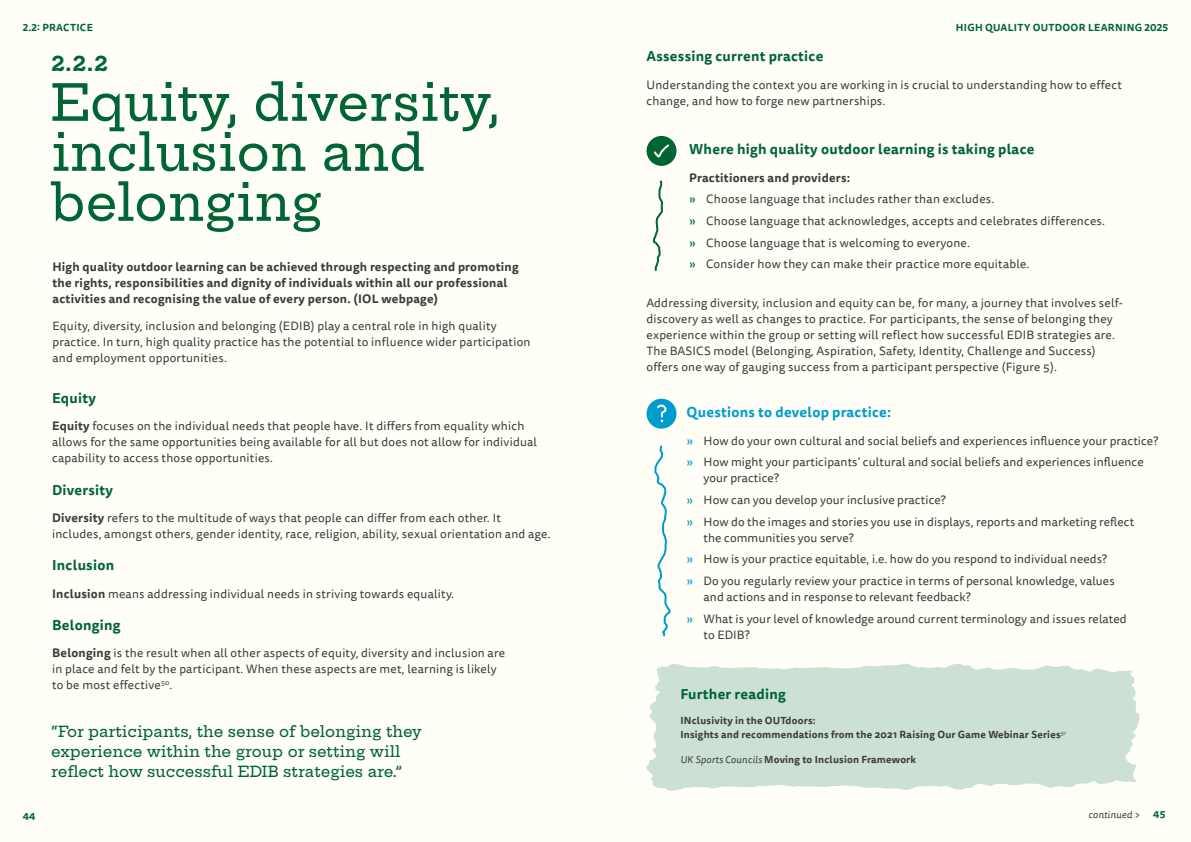
<style>
.page{position:relative;width:1191px;height:842px;background:#fffef7}
.page>*{position:absolute;margin:0;border:0;box-sizing:border-box;transform-origin:0 0}
.t1{font:500 50px/50px "Hepta Slab";color:#006533}
.t2{font:700 20px "Hepta Slab";color:#006533}
.t3{font:500 15px/20px "Hepta Slab";color:#006533}
.t4{font:700 14px "Tisa Sans Pro";letter-spacing:.02em;color:#006533}
.t5{font:700 14px "Tisa Sans Pro";letter-spacing:.02em;color:#009cce}
.t6{font:12px/16px "Tisa Sans Pro";letter-spacing:.02em;color:#3c3c3b}
.t7{font:700 12px/16px "Tisa Sans Pro";letter-spacing:.02em;color:#3c3c3b}
.t8{font:700 10px/14px "Tisa Sans Pro";letter-spacing:.02em;color:#3c3c3b}
.t9{font:700 10px "Tisa Sans Pro";letter-spacing:.03em;color:#006533}
.t10{font:italic 10px "Tisa Sans Pro";letter-spacing:.015em;color:#3c3c3b}
.s1{font-weight:700}
.s2{font-weight:500;color:#1a7447}
.s3{font-weight:500;color:#1aa6d3}
.s4{font-weight:400;font-style:italic}
</style>
<div class="page">
<svg style="left:646px;top:664px;width:494px;height:127px;background:#d0e2d9"></svg>
<svg style="left:654px;top:445px;width:17px;height:192px"></svg>
<div style="left:646px;top:399px;width:30px;height:30px;background:#009cce;border-radius:50%"></div>
<svg style="left:657px;top:404px;width:10px;height:19px"></svg>
<div style="left:646px;top:136px;width:30px;height:30px;background:#006533;border-radius:50%"></div>
<svg style="left:654px;top:144px;width:15px;height:14px"></svg>
<svg style="left:652px;top:180px;width:11px;height:91px"></svg>
<p class="t9" style="left:23px;top:20px;width:72px">2.2: PRACTICE</p>
<h2 class="t2" style="left:51px;top:52px;width:58px">2.2.2</h2>
<h1 class="t1" style="left:51px;top:79px;width:450px">Equity, diversity, inclusion and belonging</h1>
<p class="t7" style="left:52px;top:258px;width:468px">High quality outdoor learning can be achieved through respecting and promoting the rights, responsibilities and dignity of individuals within all our professional activities and recognising the value of every person. (IOL webpage)</p>
<p class="t6" style="left:52px;top:318px;width:479px">Equity, diversity, inclusion and belonging (EDIB) play a central role in high quality practice. In turn, high quality practice has the potential to influence wider participation and employment opportunities.</p>
<p class="t4" style="left:52px;top:388px;width:45px">Equity</p>
<p class="t6" style="left:52px;top:419px;width:486px"><span class="s1">Equity</span> focuses on the individual needs that people have. It differs from equality which allows for the same opportunities being available for all but does not allow for individual capability to access those opportunities.</p>
<p class="t4" style="left:52px;top:479px;width:62px">Diversity</p>
<p class="t6" style="left:52px;top:510px;width:500px"><span class="s1">Diversity</span> refers to the multitude of ways that people can differ from each other. It includes, amongst others, gender identity, race, religion, ability, sexual orientation and age.</p>
<p class="t4" style="left:52px;top:555px;width:63px">Inclusion</p>
<p class="t6" style="left:52px;top:586px;width:403px"><span class="s1">Inclusion</span> means addressing individual needs in striving towards equality.</p>
<p class="t4" style="left:52px;top:614px;width:70px">Belonging</p>
<p class="t6" style="left:52px;top:645px;width:454px"><span class="s1">Belonging</span> is the result when all other aspects of equity, diversity and inclusion are in place and felt by the participant. When these aspects are met, learning is likely to be most effective<sup>50</sup>.</p>
<p class="t3" style="left:51px;top:721px;width:372px">“For participants, the sense of belonging they experience within the group or setting will reflect how successful EDIB strategies are.”</p>
<p class="t9" style="left:956px;top:20px;width:214px">HIGH QUALITY OUTDOOR LEARNING 2025</p>
<p class="t4" style="left:646px;top:46px;width:178px">Assessing current practice</p>
<p class="t6" style="left:646px;top:77px;width:477px">Understanding the context you are working in is crucial to understanding how to effect change, and how to forge new partnerships.</p>
<p class="t4" style="left:689px;top:139px;width:347px">Where high quality outdoor learning is taking place</p>
<p class="t6" style="left:689px;top:167px;width:417px;line-height:21.7px"><span class="s1">Practitioners and providers:<br></span><span class="s2">»</span> Choose language that includes rather than excludes.<br><span class="s2">»</span> Choose language that acknowledges, accepts and celebrates differences. <span class="s2">»</span> Choose language that is welcoming to everyone.<br><span class="s2">»</span> Consider how they can make their practice more equitable.</p>
<p class="t6" style="left:646px;top:295px;width:478px">Addressing diversity, inclusion and equity can be, for many, a journey that involves self&shy;discovery as well as changes to practice. For participants, the sense of belonging they experience within the group or setting will reflect how successful EDIB strategies are.<br>The BASICS model (Belonging, Aspiration, Safety, Identity, Challenge and Success) offers one way of gauging success from a participant perspective (Figure 5).</p>
<p class="t5" style="left:686px;top:402px;width:206px">Questions to develop practice:</p>
<p class="t6" style="left:686px;top:430px;width:473px;line-height:21.7px"><span class="s3">»</span> How do your own cultural and social beliefs and experiences influence your practice? <span class="s3">»</span> How might your participants’ cultural and social beliefs and experiences influence</p>
<p class="t6" style="left:686px;top:468px;width:449px;line-height:21.7px;text-indent:17px">your practice?<br><span class="s3">»</span> How can you develop your inclusive practice?<br><span class="s3">»</span> How do the images and stories you use in displays, reports and marketing reflect</p>
<p class="t6" style="left:686px;top:527px;width:430px;line-height:21.7px;text-indent:17px">the communities you serve?<br><span class="s3">»</span> How is your practice equitable, i.e. how do you respond to individual needs? <span class="s3">»</span> Do you regularly review your practice in terms of personal knowledge, values</p>
<p class="t6" style="left:686px;top:586px;width:441px;line-height:21.7px;text-indent:17px">and actions and in response to relevant feedback?<br><span class="s3">»</span> What is your level of knowledge around current terminology and issues related</p>
<p class="t6" style="left:703px;top:627px;width:48px">to EDIB?</p>
<p class="t4" style="left:680px;top:683px;width:107px">Further reading</p>
<p class="t8" style="left:680px;top:714px;width:387px">INclusivity in the OUTdoors:<br>Insights and recommendations from the 2021 Raising Our Game Webinar Series<sup>51</sup></p>
<p class="t8" style="left:680px;top:753px;width:237px"><span class="s4">UK Sports Councils</span> Moving to Inclusion Framework</p>
<p class="t10" style="left:1088px;top:807px;width:53px">continued &gt;</p>
<p class="t9" style="left:23px;top:809px;width:14px">44</p>
<p class="t9" style="left:1153px;top:807px;width:14px">45</p>
</div>
